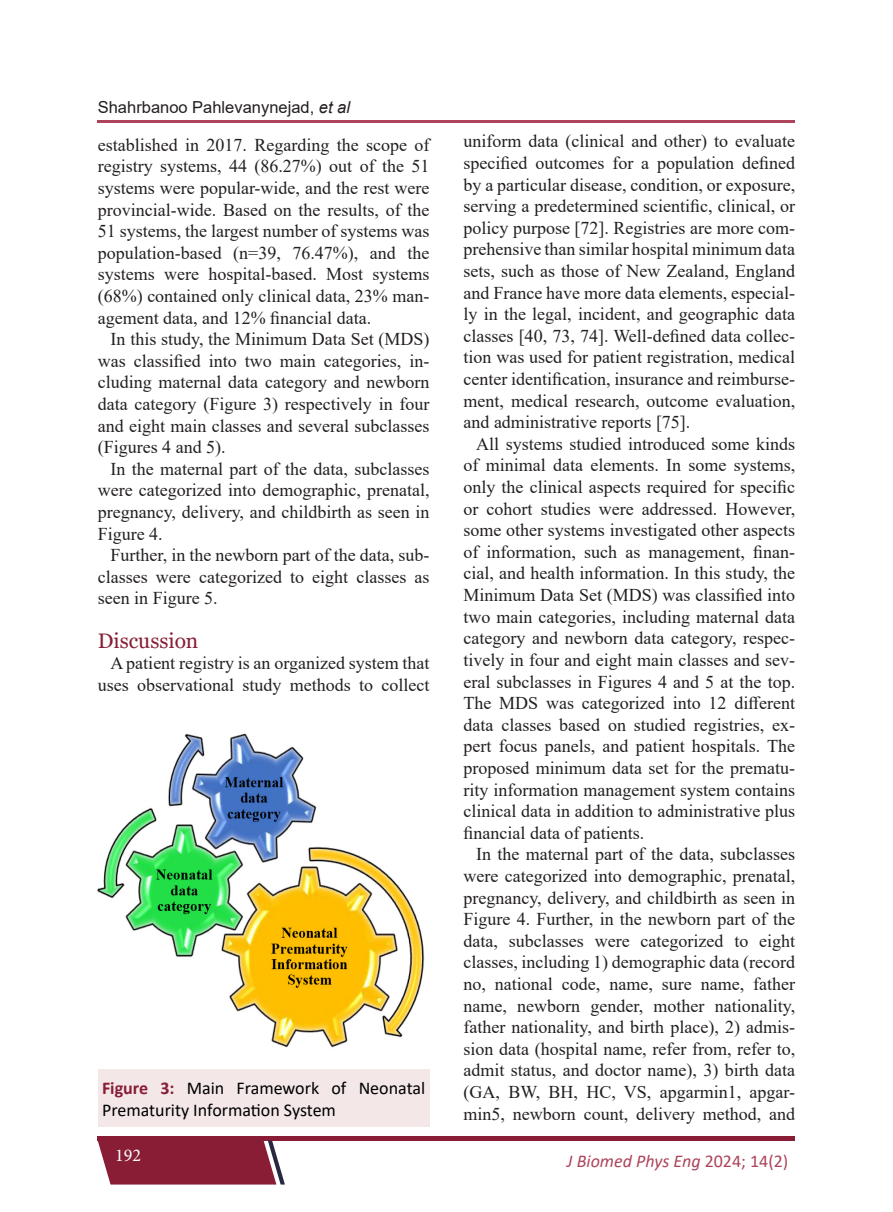
<style>
.page{position:relative;width:893px;height:1212px;background:#fff}
.page>*{position:absolute;margin:0;border:0;box-sizing:border-box;transform-origin:0 0}
.Heading{font:21px "Georgia";color:#881d35}
.Body{font:18px/21.6px "Times New Roman";color:#231f20;text-align:justify}
.Figure{font:18px/21.6px "Calibri";color:#000}
.t1{font:italic 18px "Calibri";color:#ad445b}
.t2{font:18px "Minion Pro";color:#fff}
.Running_Author{font:16.5px "Arial";color:#231f20}
.s1{font-style:italic}
.s2{font-weight:700;color:#881d35}
.s3{font-style:normal}
</style>
<div class="page">
<div style="left:98px;top:1136px;width:697px;height:5px;background:#881d35"></div>
<svg style="left:98px;top:1141px;width:187px;height:43px"></svg>
<hr style="left:98px;top:120px;width:697px;height:2px;background:#ad445b">
<img style="left:98px;top:733px;width:327px;height:315px">
<div style="left:98px;top:1069px;width:331px;height:58px;background:#f3e7e8"></div>
<p class="Running_Author" style="left:98px;top:96px;width:254px">Shahrbanoo Pahlevanynejad, <span class="s1">et al</span></p>
<p class="Body" style="left:98px;top:133px;width:333px">established in 2017. Regarding the scope of registry systems, 44 (86.27%) out of the 51 systems were popular-wide, and the rest were provincial-wide. Based on the results, of the 51 systems, the largest number of systems was population-based (n=39, 76.47%), and the systems were hospital-based. Most systems (68%) contained only clinical data, 23% man&shy;agement data, and 12% financial data.</p>
<p class="Body" style="left:98px;top:328px;width:333px;text-indent:13px">In this study, the Minimum Data Set (MDS) was classified into two main categories, in&shy;cluding maternal data category and newborn data category (Figure 3) respectively in four and eight main classes and several subclasses (Figures 4 and 5).</p>
<p class="Body" style="left:98px;top:457px;width:333px;text-indent:13px">In the maternal part of the data, subclasses were categorized into demographic, prenatal, pregnancy, delivery, and childbirth as seen in Figure 4.</p>
<p class="Body" style="left:98px;top:544px;width:333px;text-indent:13px">Further, in the newborn part of the data, sub&shy;classes were categorized to eight classes as seen in Figure 5.</p>
<p class="Heading" style="left:98px;top:628px;width:102px">Discussion</p>
<p class="Body" style="left:98px;top:652px;width:333px;text-align:right">A patient registry is an organized system that uses observational study methods to collect</p>
<p class="Figure" style="left:102px;top:1077px;width:325px"><span class="s2">Figure 3:</span> Main Framework of Neonatal<br>Prematurity Information System</p>
<p class="t2" style="left:115px;top:1143px;width:27px">192</p>
<p class="Body" style="left:463px;top:130px;width:333px">uniform data (clinical and other) to evaluate specified outcomes for a population defined by a particular disease, condition, or exposure, serving a predetermined scientific, clinical, or policy purpose [72]. Registries are more com&shy;prehensive than similar hospital minimum data sets, such as those of New Zealand, England and France have more data elements, especial&shy;ly in the legal, incident, and geographic data classes [40, 73, 74]. Well-defined data collec&shy;tion was used for patient registration, medical center identification, insurance and reimburse&shy;ment, medical research, outcome evaluation, and administrative reports [75].</p>
<p class="Body" style="left:463px;top:432px;width:333px;text-indent:13px">All systems studied introduced some kinds of minimal data elements. In some systems, only the clinical aspects required for specific or cohort studies were addressed. However, some other systems investigated other aspects of information, such as management, finan&shy;cial, and health information. In this study, the Minimum Data Set (MDS) was classified into two main categories, including maternal data category and newborn data category, respec&shy;tively in four and eight main classes and sev&shy;eral subclasses in Figures 4 and 5 at the top.<br>The MDS was categorized into 12 different data classes based on studied registries, ex&shy;pert focus panels, and patient hospitals. The proposed minimum data set for the prematu&shy;rity information management system contains clinical data in addition to administrative plus financial data of patients.</p>
<p class="Body" style="left:463px;top:843px;width:333px;text-indent:13px">In the maternal part of the data, subclasses were categorized into demographic, prenatal, pregnancy, delivery, and childbirth as seen in Figure 4. Further, in the newborn part of the data, subclasses were categorized to eight classes, including 1) demographic data (record no, national code, name, sure name, father name, newborn gender, mother nationality, father nationality, and birth place), 2) admis&shy;sion data (hospital name, refer from, refer to, admit status, and doctor name), 3) birth data (GA, BW, BH, HC, VS, apgarmin1, apgar&shy;min5, newborn count, delivery method, and</p>
<p class="t1" style="left:567px;top:1148px;width:223px">J Biomed Phys Eng <span class="s3">2024; 14(2)</span></p>
</div>
